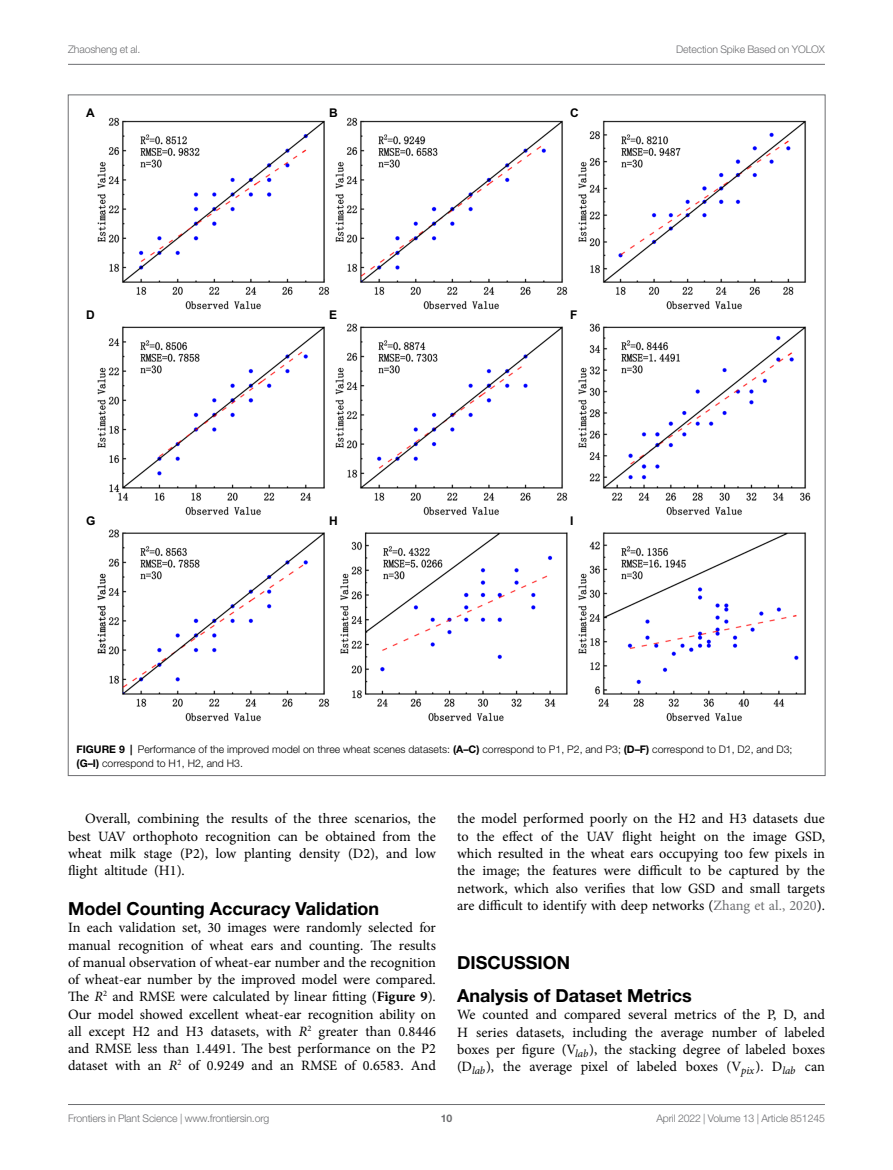
<style>
.page{position:relative;width:893px;height:1170px;background:#fff}
.page>*{position:absolute;margin:0;border:0;box-sizing:border-box;transform-origin:0 0}
.HEAD_2{font:700 18px "Helvetica Neue LT Std";color:#000}
.HEAD_2_after_HEAD_1{font:700 18px "Helvetica Neue LT Std";color:#000}
.HEAD_1{font:700 18px "Helvetica Neue LT Std";color:#000}
.TEXT_FLUSH{font:14.25px/17.2px "Minion Pro";color:#000;text-align:justify}
.TEXT{font:14.25px/17.2px "Minion Pro";color:#000;text-align:justify}
.t1{font:700 12px "Arial";color:#000}
.spi-math-img{font:italic 10.8px "Minion Pro";letter-spacing:-.005em;color:#000}
.FIG_LEG{font:300 10.5px/14.2px "Helvetica Neue LT Std";color:#000}
.t2{font:300 10.5px "Helvetica Neue LT Std";letter-spacing:-.015em;color:#6d6e71}
.t3{font:700 10.5px "Helvetica Neue LT Std";color:#6d6e71}
.s1{font-weight:700}
.s2{font-style:italic}
.s3{color:#6d6e71}
</style>
<div class="page">
<hr style="left:68px;top:64px;width:757px;height:1px;background:#6d6e71">
<hr style="left:68px;top:1104px;width:757px;height:1px;background:#6d6e71">
<img style="left:97px;top:117px;width:714px;height:605px">
<p class="t2" style="left:68px;top:42px;width:74px">Zhaosheng et al.</p>
<p class="t2" style="left:676px;top:42px;width:150px">Detection Spike Based on YOLOX</p>
<p class="t1" style="left:86px;top:104px;width:10px">A</p>
<p class="t1" style="left:329px;top:104px;width:10px">B</p>
<p class="t1" style="left:570px;top:104px;width:10px">C</p>
<p class="t1" style="left:86px;top:306px;width:10px">D</p>
<p class="t1" style="left:329px;top:306px;width:10px">E</p>
<p class="t1" style="left:570px;top:306px;width:9px">F</p>
<p class="t1" style="left:86px;top:512px;width:11px">G</p>
<p class="t1" style="left:329px;top:512px;width:10px">H</p>
<p class="t1" style="left:570px;top:512px;width:5px">I</p>
<p class="FIG_LEG" style="left:77px;top:741px;width:717px"><span class="s1">FIGURE 9 |</span> Performance of the improved model on three wheat scenes datasets: <span class="s1">(A–C)</span> correspond to P1, P2, and P3; <span class="s1">(D–F)</span> correspond to D1, D2, and D3; <span class="s1">(G–I)</span> correspond to H1, H2, and H3.</p>
<p class="TEXT" style="left:68px;top:810px;width:369px;text-indent:17px">Overall, combining the results of the three scenarios, the best UAV orthophoto recognition can be obtained from the wheat milk stage (P2), low planting density (D2), and low flight altitude (H1).</p>
<p class="HEAD_2" style="left:68px;top:897px;width:313px">Model Counting Accuracy Validation</p>
<p class="TEXT_FLUSH" style="left:68px;top:919px;width:369px">In each validation set, 30 images were randomly selected for manual recognition of wheat ears and counting. The results of manual observation of wheat-ear number and the recognition of wheat-ear number by the improved model were compared.<br>The <span class="s2">R</span><sup>2</sup> and RMSE were calculated by linear fitting (<span class="s1">Figure 9</span>).<br>Our model showed excellent wheat-ear recognition ability on all except H2 and H3 datasets, with <span class="s2">R</span><sup>2</sup> greater than 0.8446 and RMSE less than 1.4491. The best performance on the P2 dataset with an <span class="s2">R</span><sup>2</sup> of 0.9249 and an RMSE of 0.6583. And</p>
<p class="TEXT_FLUSH" style="left:457px;top:810px;width:369px">the model performed poorly on the H2 and H3 datasets due to the effect of the UAV flight height on the image GSD, which resulted in the wheat ears occupying too few pixels in the image; the features were difficult to be captured by the network, which also verifies that low GSD and small targets are difficult to identify with deep networks (<span class="s3">Zhang et al., 2020</span>).</p>
<p class="HEAD_1" style="left:457px;top:951px;width:115px">DISCUSSION</p>
<p class="HEAD_2_after_HEAD_1" style="left:457px;top:984px;width:236px">Analysis of Dataset Metrics</p>
<p class="TEXT_FLUSH" style="left:457px;top:1006px;width:369px">We counted and compared several metrics of the P, D, and H series datasets, including the average number of labeled boxes per figure (</p>
<p class="spi-math-img" style="left:566px;top:1046px;width:23px"><sup>V</sup>lab</p>
<p class="TEXT_FLUSH" style="left:589px;top:1040px;width:237px">), the stacking degree of labeled boxes</p>
<p class="TEXT_FLUSH" style="left:457px;top:1057px;width:6px">(</p>
<p class="spi-math-img" style="left:462px;top:1063px;width:25px"><sup>D</sup>lab</p>
<p class="TEXT_FLUSH" style="left:486px;top:1057px;width:247px">), the average pixel of labeled boxes (</p>
<p class="spi-math-img" style="left:731px;top:1063px;width:24px"><sup>V</sup>pix</p>
<p class="TEXT_FLUSH" style="left:755px;top:1057px;width:10px">).</p>
<p class="spi-math-img" style="left:772px;top:1063px;width:25px"><sup>D</sup>lab</p>
<p class="TEXT_FLUSH" style="left:805px;top:1057px;width:21px">can</p>
<p class="t2" style="left:68px;top:1111px;width:203px">Frontiers in Plant Science | www.frontiersin.org</p>
<p class="t3" style="left:441px;top:1111px;width:13px">10</p>
<p class="t2" style="left:656px;top:1111px;width:170px">April 2022 | Volume 13 | Article 851245</p>
</div>
